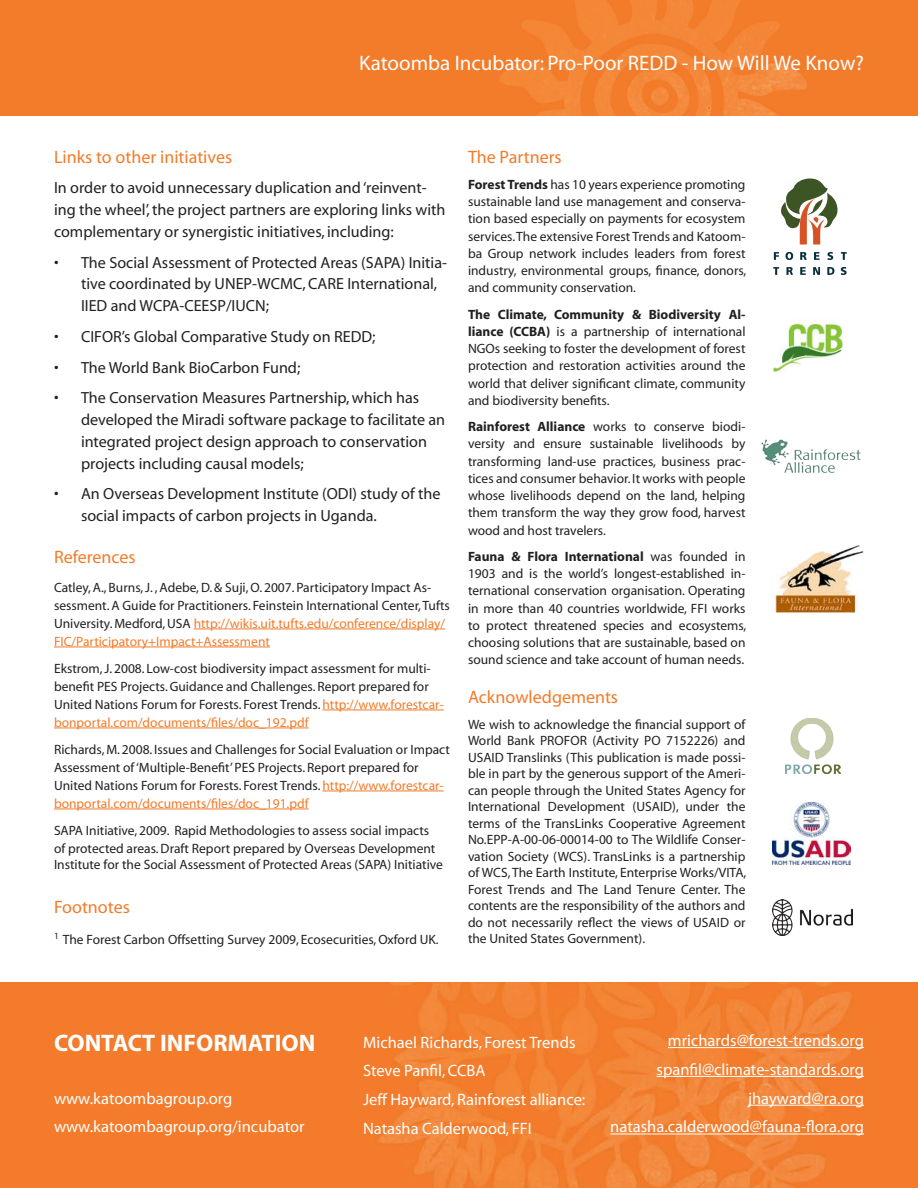
<style>
.page{position:relative;width:918px;height:1188px;background:#fff}
.page>*{position:absolute;margin:0;border:0;box-sizing:border-box;transform-origin:0 0}
.Headers_small{font:700 24px "Myriad";color:#fff}
.Headers_General{font:21px "Myriad";color:#fff}
.Header_small_orange{font:18px "Myriad";color:#f37b29}
.Headers_small-2{font:16.5px "Myriad";color:#fff}
.t1{font:16.2px/21.8px "Myriad";color:#231f20}
.t2{font:13.5px/17.2px "Myriad";color:#231f20;text-align:justify}
.s1{color:#f37b29}
.s2{font-weight:700}
</style>
<div class="page">
<img style="left:0;top:0;width:918px;height:116px">
<svg style="left:774px;top:252px;width:5px;height:8px"></svg>
<svg style="left:785px;top:252px;width:8px;height:8px"></svg>
<svg style="left:800px;top:252px;width:7px;height:8px"></svg>
<svg style="left:814px;top:252px;width:6px;height:8px"></svg>
<svg style="left:827px;top:252px;width:6px;height:8px"></svg>
<svg style="left:841px;top:252px;width:6px;height:8px"></svg>
<svg style="left:773px;top:267px;width:6px;height:8px"></svg>
<svg style="left:786px;top:267px;width:7px;height:8px"></svg>
<svg style="left:800px;top:267px;width:6px;height:8px"></svg>
<svg style="left:813px;top:267px;width:7px;height:8px"></svg>
<svg style="left:827px;top:267px;width:7px;height:8px"></svg>
<svg style="left:841px;top:267px;width:6px;height:8px"></svg>
<svg style="left:781px;top:178px;width:57px;height:67px"></svg>
<img style="left:773px;top:323px;width:73px;height:50px">
<img style="left:761px;top:439px;width:100px;height:34px">
<img style="left:771px;top:545px;width:93px;height:68px">
<img style="left:0;top:982px;width:918px;height:206px">
<img style="left:785px;top:718px;width:56px;height:55px">
<img style="left:772px;top:803px;width:78px;height:62px">
<img style="left:772px;top:900px;width:80px;height:35px">
<hr style="left:194px;top:629px;width:251px;height:1px;background:#f37b29">
<hr style="left:54px;top:647px;width:216px;height:1px;background:#f37b29">
<hr style="left:322px;top:710px;width:122px;height:1px;background:#f37b29">
<hr style="left:54px;top:728px;width:255px;height:1px;background:#f37b29">
<hr style="left:322px;top:791px;width:122px;height:1px;background:#f37b29">
<hr style="left:54px;top:809px;width:255px;height:1px;background:#f37b29">
<hr style="left:668px;top:1047px;width:196px;height:1px;background:#fff">
<hr style="left:657px;top:1076px;width:207px;height:1px;background:#fff">
<hr style="left:748px;top:1105px;width:116px;height:1px;background:#fff">
<hr style="left:610px;top:1134px;width:254px;height:1px;background:#fff">
<p class="Headers_General" style="left:359px;top:52px;width:506px">Katoomba Incubator: Pro-Poor REDD - How Will We Know?</p>
<p class="Header_small_orange" style="left:54px;top:148px;width:180px">Links to other initiatives</p>
<p class="t1" style="left:54px;top:178px;width:393px">In order to avoid unnecessary duplication and ‘reinvent&shy;ing the wheel’, the project partners are exploring links with complementary or synergistic initiatives, including:</p>
<p class="t1" style="left:81px;top:252px;width:368px;text-indent:-27px">• The Social Assessment of Protected Areas (SAPA) Initia&shy;tive coordinated by UNEP-WCMC, CARE International,<br>IIED and WCPA-CEESP/IUCN;</p>
<p class="t1" style="left:54px;top:326px;width:323px">• CIFOR’s Global Comparative Study on REDD;</p>
<p class="t1" style="left:54px;top:357px;width:248px">• The World Bank BioCarbon Fund;</p>
<p class="t1" style="left:81px;top:388px;width:366px;text-indent:-27px">• The Conservation Measures Partnership, which has developed the Miradi software package to facilitate an integrated project design approach to conservation projects including causal models;</p>
<p class="t1" style="left:81px;top:484px;width:361px;text-indent:-27px">• An Overseas Development Institute (ODI) study of the social impacts of carbon projects in Uganda.</p>
<p class="Header_small_orange" style="left:54px;top:548px;width:83px">References</p>
<p class="t2" style="left:54px;top:579px;width:397px;line-height:18px;text-align:left">Catley, A., Burns, J. , Adebe, D. &amp; Suji, O. 2007. Participatory Impact As&shy;sessment. A Guide for Practitioners. Feinstein International Center, Tufts University. Medford, USA <span class="s1">http://wikis.uit.tufts.edu/conference/display/ FIC/Participatory+Impact+Assessment</span></p>
<p class="t2" style="left:54px;top:660px;width:391px;line-height:18px;text-align:left">Ekstrom, J. 2008. Low-cost biodiversity impact assessment for multi&shy;benefit PES Projects. Guidance and Challenges. Report prepared for United Nations Forum for Forests. Forest Trends. <span class="s1">http://www.forestcar&shy;bonportal.com/documents/files/doc_192.pdf</span></p>
<p class="t2" style="left:54px;top:741px;width:397px;line-height:18px;text-align:left">Richards, M. 2008. Issues and Challenges for Social Evaluation or Impact Assessment of ‘Multiple-Benefit’ PES Projects. Report prepared for United Nations Forum for Forests. Forest Trends. <span class="s1">http://www.forestcar&shy;bonportal.com/documents/files/doc_191.pdf</span></p>
<p class="t2" style="left:54px;top:822px;width:383px;line-height:18px">SAPA Initiative, 2009. Rapid Methodologies to assess social impacts of protected areas. Draft Report prepared by Overseas Development</p>
<p class="t2" style="left:54px;top:857px;width:390px">Institute for the Social Assessment of Protected Areas (SAPA) Initiative</p>
<p class="Header_small_orange" style="left:54px;top:898px;width:77px">Footnotes</p>
<p class="t2" style="left:54px;top:932px;width:386px"><sup>1</sup> The Forest Carbon Offsetting Survey 2009, Ecosecurities, Oxford UK.</p>
<p class="Header_small_orange" style="left:468px;top:148px;width:95px">The Partners</p>
<p class="t2" style="left:468px;top:176px;width:280px"><span class="s2">Forest Trends</span> has 10 years experience promoting sustainable land use management and conserva&shy;tion based especially on payments for ecosystem services. The extensive Forest Trends and Katoom&shy;ba Group network includes leaders from forest industry, environmental groups, finance, donors, and community conservation.</p>
<p class="t2" style="left:468px;top:306px;width:279px"><span class="s2">The Climate, Community &amp; Biodiversity Al&shy;liance (CCBA)</span> is a partnership of international NGOs seeking to foster the development of forest protection and restoration activities around the world that deliver significant climate, community and biodiversity benefits.</p>
<p class="t2" style="left:468px;top:419px;width:279px"><span class="s2">Rainforest Alliance</span> works to conserve biodi&shy;versity and ensure sustainable livelihoods by transforming land-use practices, business prac&shy;tices and consumer behavior. It works with people whose livelihoods depend on the land, helping them transform the way they grow food, harvest wood and host travelers.</p>
<p class="t2" style="left:468px;top:548px;width:280px"><span class="s2">Fauna &amp; Flora International</span> was founded in 1903 and is the world’s longest-established in&shy;ternational conservation organisation. Operating in more than 40 countries worldwide, FFI works to protect threatened species and ecosystems, choosing solutions that are sustainable, based on sound science and take account of human needs.</p>
<p class="Header_small_orange" style="left:468px;top:688px;width:152px">Acknowledgements</p>
<p class="t2" style="left:468px;top:717px;width:280px;line-height:16.5px">We wish to acknowledge the financial support of World Bank PROFOR (Activity PO 7152226) and USAID Translinks (This publication is made possi&shy;ble in part by the generous support of the Ameri&shy;can people through the United States Agency for International Development (USAID), under the terms of the TransLinks Cooperative Agreement No.EPP-A-00-06-00014-00 to The Wildlife Conser&shy;vation Society (WCS). TransLinks is a partnership of WCS, The Earth Institute, Enterprise Works/VITA, Forest Trends and The Land Tenure Center. The contents are the responsibility of the authors and do not necessarily reflect the views of USAID or the United States Government).</p>
<p class="Headers_small" style="left:54px;top:1030px;width:263px">CONTACT INFORMATION</p>
<p class="Headers_small-2" style="left:54px;top:1090px;width:180px">www.katoombagroup.org</p>
<p class="Headers_small-2" style="left:54px;top:1119px;width:252px">www.katoombagroup.org/incubator</p>
<p class="Headers_small-2" style="left:363px;top:1034px;width:214px">Michael Richards, Forest Trends</p>
<p class="Headers_small-2" style="left:363px;top:1063px;width:124px">Steve Panfil, CCBA</p>
<p class="Headers_small-2" style="left:363px;top:1091px;width:224px">Jeff Hayward, Rainforest alliance:</p>
<p class="Headers_small-2" style="left:363px;top:1120px;width:170px">Natasha Calderwood, FFI</p>
<p class="Headers_small-2" style="left:668px;top:1032px;width:198px">mrichards@forest-trends.org</p>
<p class="Headers_small-2" style="left:657px;top:1061px;width:209px">spanfil@climate-standards.org</p>
<p class="Headers_small-2" style="left:748px;top:1090px;width:117px">jhayward@ra.org</p>
<p class="Headers_small-2" style="left:610px;top:1119px;width:255px">natasha.calderwood@fauna-flora.org</p>
</div>
